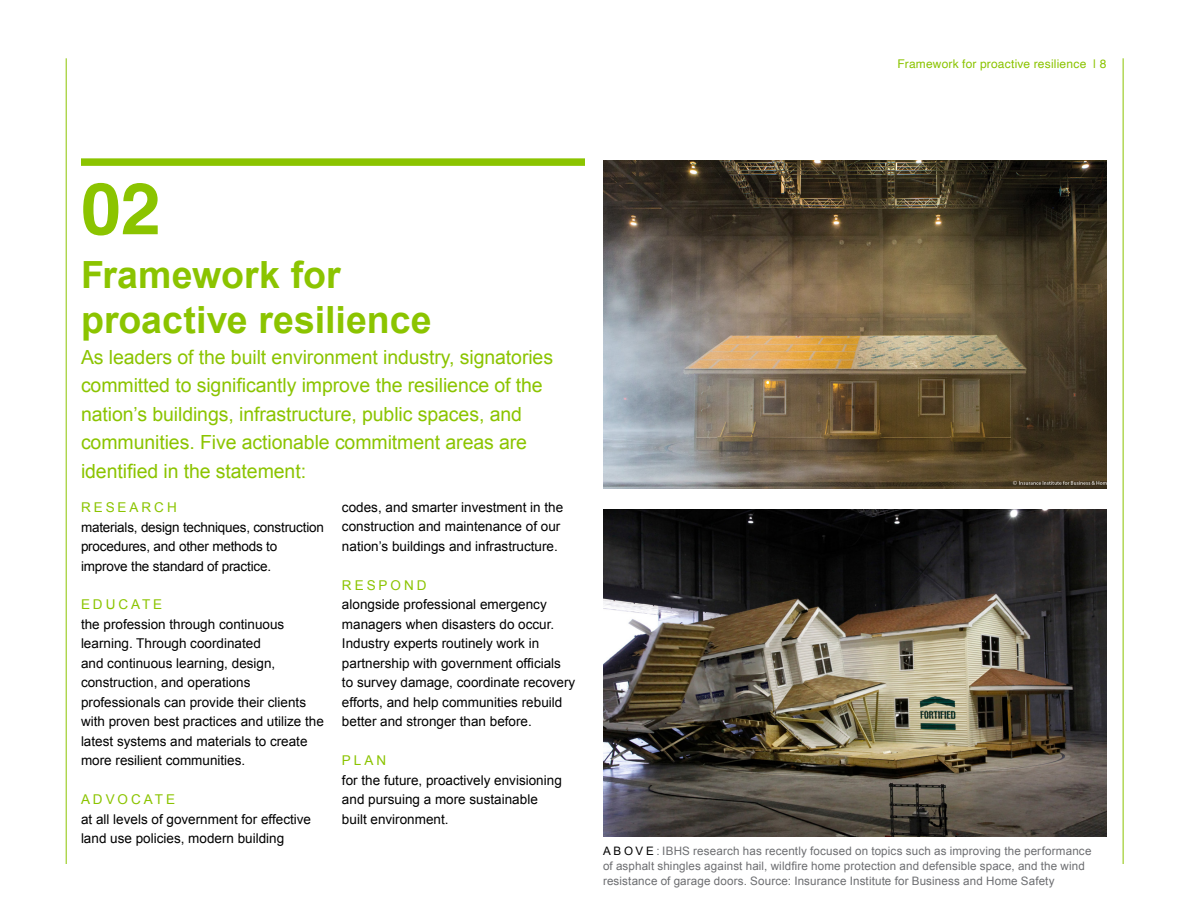
<style>
.page{position:relative;width:1188px;height:918px;background:#fff}
.page>*{position:absolute;margin:0;border:0;box-sizing:border-box;transform-origin:0 0}
.t1{font:700 72px "Helvetica";color:#8bc400}
.t2{font:700 37.5px/45px "Arial";color:#8bc400}
.t3{font:19.5px/28.5px "Arial";letter-spacing:-.005em;color:#8bc400}
.t4{font:13.5px/19.5px "Arial";color:#000}
.t5{font:13.5px "Arial";letter-spacing:.22em;color:#8bc400}
.t6{font:12px "Helvetica";letter-spacing:.015em;color:#8bc400}
.t7{font:11.7px/15px "Arial";letter-spacing:.01em;color:#6d6e71}
.s1{color:#000}
</style>
<div class="page">
<hr style="left:1123px;top:58px;width:1px;height:806px;background:#8bc400">
<hr style="left:66px;top:58px;width:1px;height:806px;background:#8bc400">
<div style="left:81px;top:158px;width:504px;height:8px;background:#8bc400"></div>
<img style="left:603px;top:161px;width:504px;height:328px">
<img style="left:603px;top:509px;width:504px;height:328px">
<p class="t6" style="left:898px;top:54px;width:210px">Framework for proactive resilience | 8</p>
<h1 class="t1" style="left:81px;top:151px;width:81px">02</h1>
<h2 class="t2" style="left:81px;top:254px;width:352px">Framework for proactive resilience</h2>
<p class="t3" style="left:81px;top:343px;width:474px">As leaders of the built environment industry, signatories committed to significantly improve the resilience of the nation’s buildings, infrastructure, public spaces, and communities. Five actionable commitment areas are identified in the statement:</p>
<p class="t5" style="left:81px;top:498px;width:97px">RESEARCH</p>
<p class="t4" style="left:81px;top:517px;width:244px">materials, design techniques, construction procedures, and other methods to improve the standard of practice.</p>
<p class="t5" style="left:81px;top:596px;width:83px">EDUCATE</p>
<p class="t4" style="left:81px;top:615px;width:244px">the profession through continuous learning. Through coordinated<br>and continuous learning, design, construction, and operations professionals can provide their clients with proven best practices and utilize the latest systems and materials to create more resilient communities.</p>
<p class="t5" style="left:81px;top:791px;width:96px">ADVOCATE</p>
<p class="t4" style="left:81px;top:810px;width:232px">at all levels of government for effective land use policies, modern building</p>
<p class="t4" style="left:342px;top:498px;width:223px">codes, and smarter investment in the construction and maintenance of our nation’s buildings and infrastructure.</p>
<p class="t5" style="left:342px;top:576px;width:86px">RESPOND</p>
<p class="t4" style="left:342px;top:595px;width:235px">alongside professional emergency managers when disasters do occur.<br>Industry experts routinely work in partnership with government officials to survey damage, coordinate recovery efforts, and help communities rebuild better and stronger than before.</p>
<p class="t5" style="left:342px;top:752px;width:46px">PLAN</p>
<p class="t4" style="left:342px;top:771px;width:221px">for the future, proactively envisioning and pursuing a more sustainable built environment.</p>
<p class="t7" style="left:603px;top:843px;width:490px"><span class="s1">A B O V E</span> : IBHS research has recently focused on topics such as improving the performance of asphalt shingles against hail, wildfire home protection and defensible space, and the wind resistance of garage doors. Source: Insurance Institute for Business and Home Safety</p>
</div>
